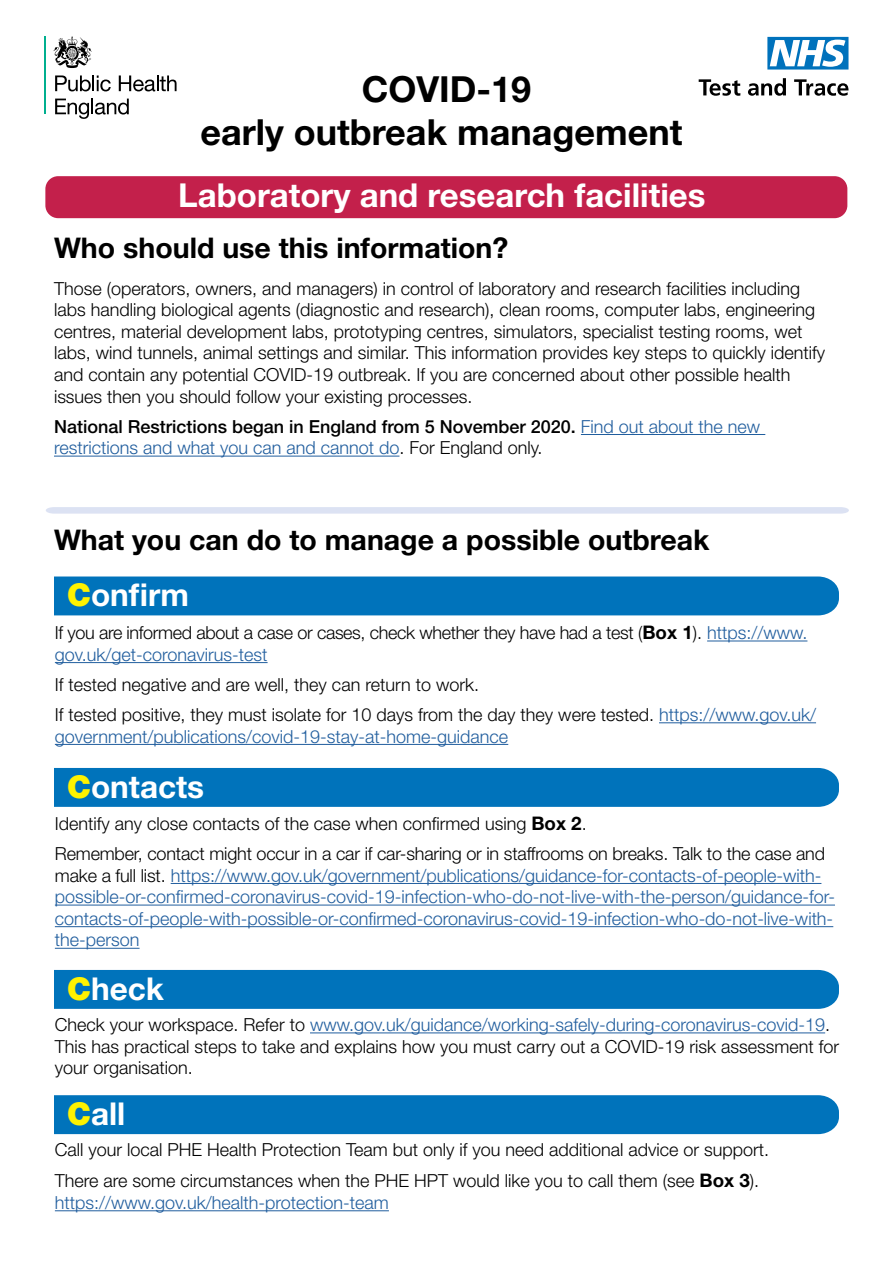
<style>
.page{position:relative;width:893px;height:1263px;background:#fff}
.page>*{position:absolute;margin:0;border:0;box-sizing:border-box;transform-origin:0 0}
.t1{font:700 36px "Helvetica Neue LT Std";color:#000}
.t2{font:700 33px "Helvetica Neue LT Std";color:#fff}
.t3{font:700 31.5px "Helvetica Neue LT Std";color:#fff}
.t4{font:700 28.5px "Helvetica Neue LT Std";color:#000}
.body_text{font:300 18px/21.6px "Helvetica Neue LT Std";color:#000}
.body_text-2{font:300 18px/21.6px "Helvetica Neue LT Std";color:#215e9e}
.body_text-3{font:300 18px/21.6px "Helvetica Neue LT Std";letter-spacing:-.02em;color:#000}
.s1{font-weight:500;color:#000}
.s2{color:#000}
.s3{font-weight:900;color:#fff200}
.s4{font-weight:700;font-size:18.75px}
.s5{color:#215e9e}
</style>
<div class="page">
<div style="left:45px;top:176px;width:802px;height:42px;background:#c3204b;border-radius:13px"></div>
<hr style="left:44px;top:36px;width:2px;height:78px;background:#00af8f">
<svg style="left:55px;top:75px;width:56px;height:16px"></svg>
<svg style="left:119px;top:75px;width:58px;height:16px"></svg>
<svg style="left:55px;top:99px;width:74px;height:20px"></svg>
<svg style="left:53px;top:36px;width:39px;height:32px"></svg>
<svg style="left:767px;top:37px;width:81px;height:33px"></svg>
<svg style="left:699px;top:79px;width:41px;height:17px"></svg>
<svg style="left:748px;top:78px;width:38px;height:18px"></svg>
<svg style="left:794px;top:79px;width:54px;height:17px"></svg>
<hr style="left:581px;top:434px;width:184px;height:1px;background:#215e9e">
<hr style="left:54px;top:456px;width:345px;height:1px;background:#215e9e">
<div style="left:54px;top:576px;width:785px;height:39px;background:#0073bb"></div>
<div style="left:54px;top:768px;width:785px;height:39px;background:#0073bb"></div>
<div style="left:54px;top:970px;width:785px;height:39px;background:#0073bb"></div>
<div style="left:54px;top:1095px;width:785px;height:39px;background:#0073bb"></div>
<svg style="left:46px;top:507px;width:803px;height:7px;background:#dee3f3"></svg>
<hr style="left:707px;top:640px;width:100px;height:1px;background:#215e9e">
<hr style="left:55px;top:662px;width:213px;height:1px;background:#215e9e">
<hr style="left:659px;top:722px;width:157px;height:1px;background:#215e9e">
<hr style="left:55px;top:744px;width:453px;height:1px;background:#215e9e">
<hr style="left:171px;top:883px;width:650px;height:1px;background:#215e9e">
<hr style="left:55px;top:905px;width:780px;height:1px;background:#215e9e">
<hr style="left:55px;top:926px;width:778px;height:1px;background:#215e9e">
<hr style="left:55px;top:948px;width:85px;height:1px;background:#215e9e">
<hr style="left:310px;top:1032px;width:515px;height:1px;background:#215e9e">
<hr style="left:55px;top:1210px;width:334px;height:1px;background:#215e9e">
<h1 class="t1" style="left:362px;top:67px;width:171px">COVID-19</h1>
<h1 class="t1" style="left:200px;top:110px;width:483px">early outbreak management</h1>
<h2 class="t2" style="left:178px;top:175px;width:529px">Laboratory and research facilities</h2>
<h3 class="t4" style="left:54px;top:231px;width:456px">Who should use this information?</h3>
<p class="body_text" style="left:54px;top:277px;width:773px">Those (operators, owners, and managers) in control of laboratory and research facilities including labs handling biological agents (diagnostic and research), clean rooms, computer labs, engineering centres, material development labs, prototyping centres, simulators, specialist testing rooms, wet labs, wind tunnels, animal settings and similar. This information provides key steps to quickly identify and contain any potential COVID-19 outbreak. If you are concerned about other possible health issues then you should follow your existing processes.</p>
<p class="body_text-2" style="left:54px;top:415px;width:708px"><span class="s1">National Restrictions began in England from 5 November 2020.</span> Find out about the new restrictions and what you can and cannot do<span class="s2">. For England only.</span></p>
<h3 class="t4" style="left:54px;top:522px;width:657px">What you can do to manage a possible outbreak</h3>
<h4 class="t3" style="left:67px;top:575px;width:123px"><span class="s3">C</span>onfirm</h4>
<p class="body_text-3" style="left:55px;top:622px;width:754px">If you are informed about a case or cases, check whether they have had a test (<span class="s4">Box 1</span>). <span class="s5">https://www. gov.uk/get-coronavirus-test</span></p>
<p class="body_text" style="left:55px;top:673px;width:426px">If tested negative and are well, they can return to work.</p>
<p class="body_text-2" style="left:55px;top:703px;width:763px"><span class="s2">If tested positive, they must isolate for 10 days from the day they were tested.</span> https://www.gov.uk/ government/publications/covid-19-stay-at-home-guidance</p>
<h4 class="t3" style="left:67px;top:767px;width:139px"><span class="s3">C</span>ontacts</h4>
<p class="body_text" style="left:55px;top:812px;width:533px">Identify any close contacts of the case when confirmed using <span class="s4">Box 2</span>.</p>
<p class="body_text-2" style="left:55px;top:842px;width:782px"><span class="s2">Remember, contact might occur in a car if car-sharing or in staffrooms on breaks. Talk to the case and make a full list.</span> https://www.gov.uk/government/publications/guidance-for-contacts-of-people-with&shy;possible-or-confirmed-coronavirus-covid-19-infection-who-do-not-live-with-the-person/guidance-for&shy;contacts-of-people-with-possible-or-confirmed-coronavirus-covid-19-infection-who-do-not-live-with&shy;the-person</p>
<h4 class="t3" style="left:67px;top:969px;width:98px"><span class="s3">C</span>heck</h4>
<p class="body_text" style="left:55px;top:1013px;width:786px">Check your workspace. Refer to <span class="s5">www.gov.uk/guidance/working-safely-during-coronavirus-covid-19</span>.<br>This has practical steps to take and explains how you must carry out a COVID-19 risk assessment for your organisation.</p>
<h4 class="t3" style="left:67px;top:1094px;width:60px"><span class="s3">C</span>all</h4>
<p class="body_text" style="left:55px;top:1139px;width:716px">Call your local PHE Health Protection Team but only if you need additional advice or support.</p>
<p class="body_text" style="left:55px;top:1170px;width:706px">There are some circumstances when the PHE HPT would like you to call them (see <span class="s4">Box 3</span>). <span class="s5">https://www.gov.uk/health-protection-team</span></p>
</div>
